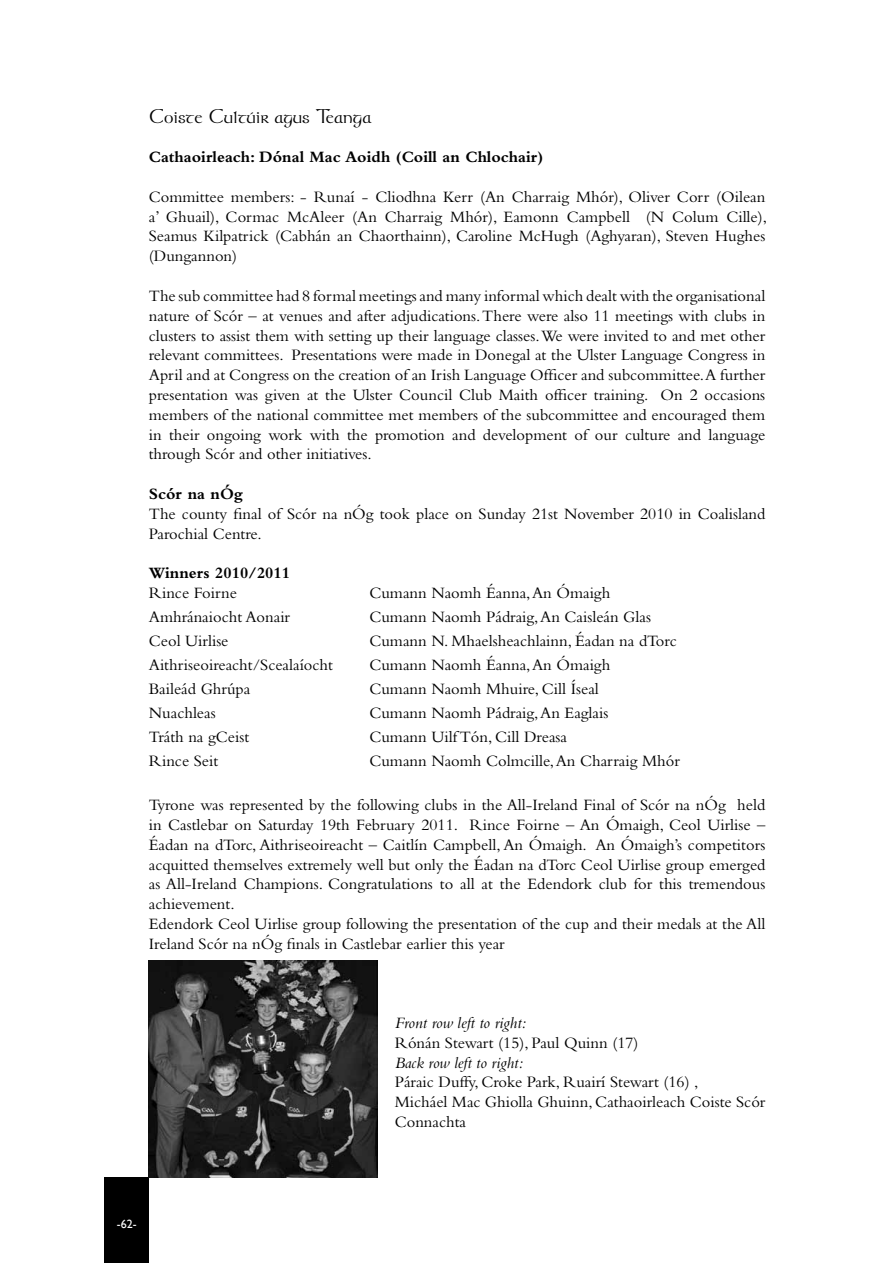
<style>
.page{position:relative;width:893px;height:1263px;background:#fff}
.page>*{position:absolute;margin:0;border:0;box-sizing:border-box;transform-origin:0 0}
.t1{font:21px "Meath FLF";color:#000}
.t2{font:16.5px/19.8px "Bembo";color:#000}
.t3{font:700 16.5px "Bembo";color:#000}
.t4{font:italic 16.5px "Bembo";color:#000}
.t5{font:12px "Gill Sans";color:#fff}
</style>
<div class="page">
<div style="left:105px;top:1178px;width:44px;height:85px;background:#000"></div>
<img style="left:149px;top:960px;width:229px;height:218px">
<p class="t1" style="left:149px;top:105px;width:224px">Coiste Cultúir agus Teanga</p>
<p class="t3" style="left:149px;top:148px;width:396px">Cathaoirleach: Dónal Mac Aoidh (Coill an Chlochair)</p>
<p class="t2" style="left:149px;top:186px;width:620px;text-align:justify">Committee members: - Runaí - Cliodhna Kerr (An Charraig Mhór), Oliver Corr (Oilean a’ Ghuail), Cormac McAleer (An Charraig Mhór), Eamonn Campbell (N Colum Cille), Seamus Kilpatrick (Cabhán an Chaorthainn), Caroline McHugh (Aghyaran), Steven Hughes (Dungannon)</p>
<p class="t2" style="left:149px;top:285px;width:618px;text-align:justify">The sub committee had 8 formal meetings and many informal which dealt with the organisational nature of Scór – at venues and after adjudications. There were also 11 meetings with clubs in clusters to assist them with setting up their language classes. We were invited to and met other relevant committees. Presentations were made in Donegal at the Ulster Language Congress in April and at Congress on the creation of an Irish Language Officer and subcommittee.A further presentation was given at the Ulster Council Club Maith officer training. On 2 occasions members of the national committee met members of the subcommittee and encouraged them in their ongoing work with the promotion and development of our culture and language through Scór and other initiatives.</p>
<p class="t3" style="left:149px;top:484px;width:96px">Scór na nÓg</p>
<p class="t2" style="left:149px;top:503px;width:618px">The county final of Scór na nÓg took place on Sunday 21st November 2010 in Coalisland<br>Parochial Centre.</p>
<p class="t3" style="left:149px;top:564px;width:143px">Winners 2010/2011</p>
<p class="t2" style="left:149px;top:582px;width:90px">Rince Foirne</p>
<p class="t2" style="left:369px;top:582px;width:242px">Cumann Naomh Éanna, An Ómaigh</p>
<p class="t2" style="left:149px;top:607px;width:143px">Amhránaiocht Aonair</p>
<p class="t2" style="left:369px;top:607px;width:283px">Cumann Naomh Pádraig, An Caisleán Glas</p>
<p class="t2" style="left:149px;top:631px;width:81px">Ceol Uirlise</p>
<p class="t2" style="left:369px;top:631px;width:309px">Cumann N. Mhaelsheachlainn, Éadan na dTorc</p>
<p class="t2" style="left:149px;top:655px;width:186px">Aithriseoireacht/Scealaíocht</p>
<p class="t2" style="left:369px;top:655px;width:242px">Cumann Naomh Éanna, An Ómaigh</p>
<p class="t2" style="left:149px;top:679px;width:103px">Baileád Ghrúpa</p>
<p class="t2" style="left:369px;top:679px;width:231px">Cumann Naomh Mhuire, Cill Íseal</p>
<p class="t2" style="left:149px;top:703px;width:68px">Nuachleas</p>
<p class="t2" style="left:369px;top:703px;width:241px">Cumann Naomh Pádraig, An Eaglais</p>
<p class="t2" style="left:149px;top:727px;width:102px">Tráth na gCeist</p>
<p class="t2" style="left:369px;top:727px;width:199px">Cumann Uilf Tón, Cill Dreasa</p>
<p class="t2" style="left:149px;top:751px;width:71px">Rince Seit</p>
<p class="t2" style="left:369px;top:751px;width:312px">Cumann Naomh Colmcille, An Charraig Mhór</p>
<p class="t2" style="left:149px;top:795px;width:618px">Tyrone was represented by the following clubs in the All-Ireland Final of Scór na nÓg held in Castlebar on Saturday 19th February 2011. Rince Foirne – An Ómaigh, Ceol Uirlise – Éadan na dTorc, Aithriseoireacht – Caitlín Campbell, An Ómaigh. An Ómaigh’s competitors acquitted themselves extremely well but only the Éadan na dTorc Ceol Uirlise group emerged as All-Ireland Champions. Congratulations to all at the Edendork club for this tremendous achievement.<br>Edendork Ceol Uirlise group following the presentation of the cup and their medals at the All Ireland Scór na nÓg finals in Castlebar earlier this year</p>
<p class="t4" style="left:395px;top:1013px;width:133px">Front row left to right:</p>
<p class="t2" style="left:395px;top:1032px;width:245px">Rónán Stewart (15), Paul Quinn (17)</p>
<p class="t4" style="left:395px;top:1053px;width:130px">Back row left to right:</p>
<p class="t2" style="left:395px;top:1072px;width:372px">Páraic Duffy, Croke Park, Ruairí Stewart (16) ,<br>Micháel Mac Ghiolla Ghuinn, Cathaoirleach Coiste Scór<br>Connachta</p>
<p class="t5" style="left:117px;top:1216px;width:21px">-62-</p>
</div>
